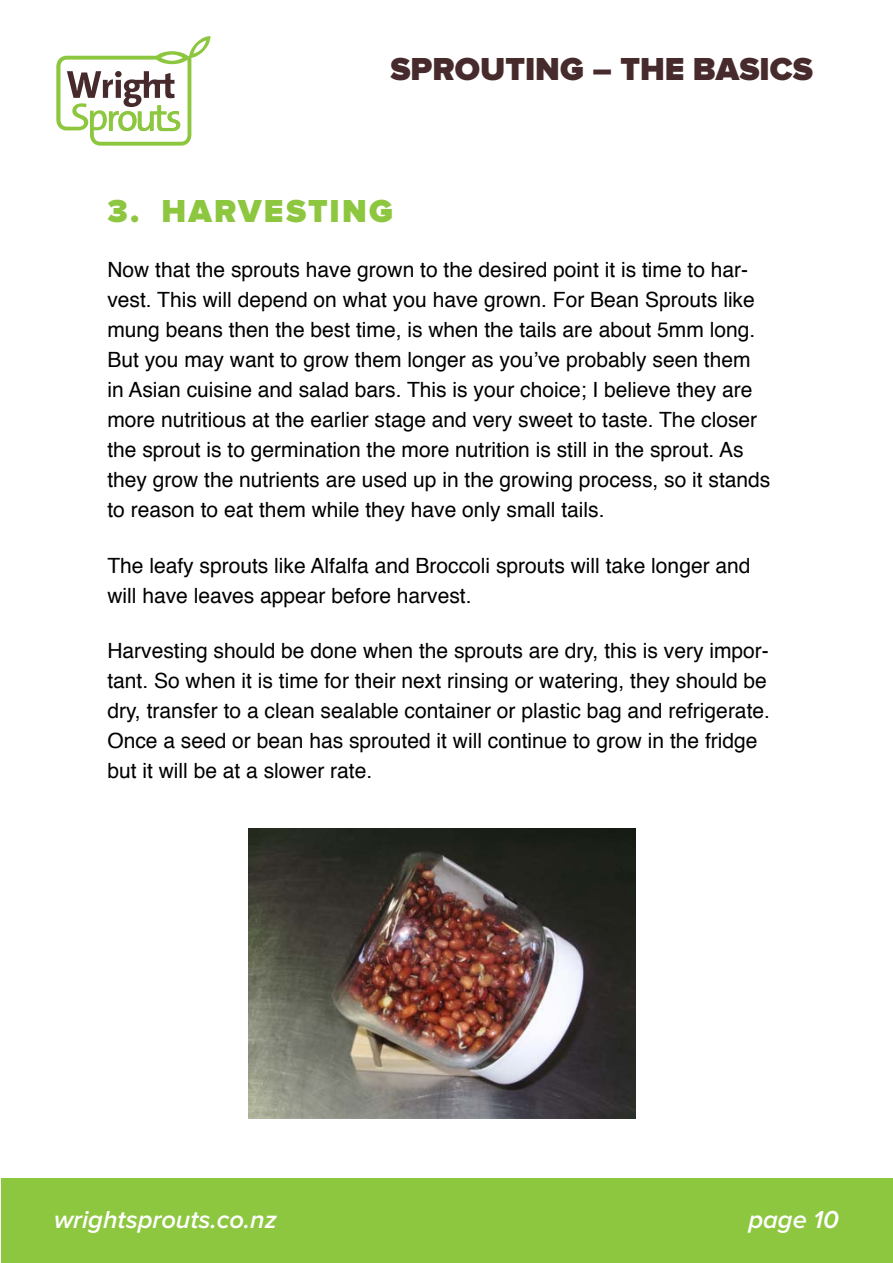
<style>
.page{position:relative;width:893px;height:1263px;background:#fff}
.page>*{position:absolute;margin:0;border:0;box-sizing:border-box;transform-origin:0 0}
.t1{font:900 33px "Proxima Nova";color:#472a2b}
.t2{font:900 33px "Proxima Nova";color:#8dc63f}
.t3{font:italic 600 25.5px "Proxima Nova";color:#fff}
.t4{font:21px/30px "Helvetica";color:#000}
</style>
<div class="page">
<div style="left:1px;top:1178px;width:891px;height:84px;background:#8dc63f"></div>
<svg style="left:56px;top:36px;width:155px;height:110px"></svg>
<img style="left:249px;top:828px;width:387px;height:291px">
<h1 class="t1" style="left:390px;top:54px;width:424px">SPROUTING – THE BASICS</h1>
<h1 class="t2" style="left:107px;top:196px;width:179px">3. HARVESTING</h1>
<p class="t4" style="left:107px;top:255px;width:664px">Now that the sprouts have grown to the desired point it is time to har&shy;vest. This will depend on what you have grown. For Bean Sprouts like mung beans then the best time, is when the tails are about 5mm long.<br>But you may want to grow them longer as you’ve probably seen them in Asian cuisine and salad bars. This is your choice; I believe they are more nutritious at the earlier stage and very sweet to taste. The closer the sprout is to germination the more nutrition is still in the sprout. As they grow the nutrients are used up in the growing process, so it stands to reason to eat them while they have only small tails.</p>
<p class="t4" style="left:107px;top:551px;width:645px">The leafy sprouts like Alfalfa and Broccoli sprouts will take longer and will have leaves appear before harvest.</p>
<p class="t4" style="left:107px;top:637px;width:664px">Harvesting should be done when the sprouts are dry, this is very impor&shy;tant. So when it is time for their next rinsing or watering, they should be dry, transfer to a clean sealable container or plastic bag and refrigerate.<br>Once a seed or bean has sprouted it will continue to grow in the fridge but it will be at a slower rate.</p>
<p class="t3" style="left:54px;top:1208px;width:224px">wrightsprouts.co.nz</p>
<p class="t3" style="left:748px;top:1208px;width:92px">page 10</p>
</div>
